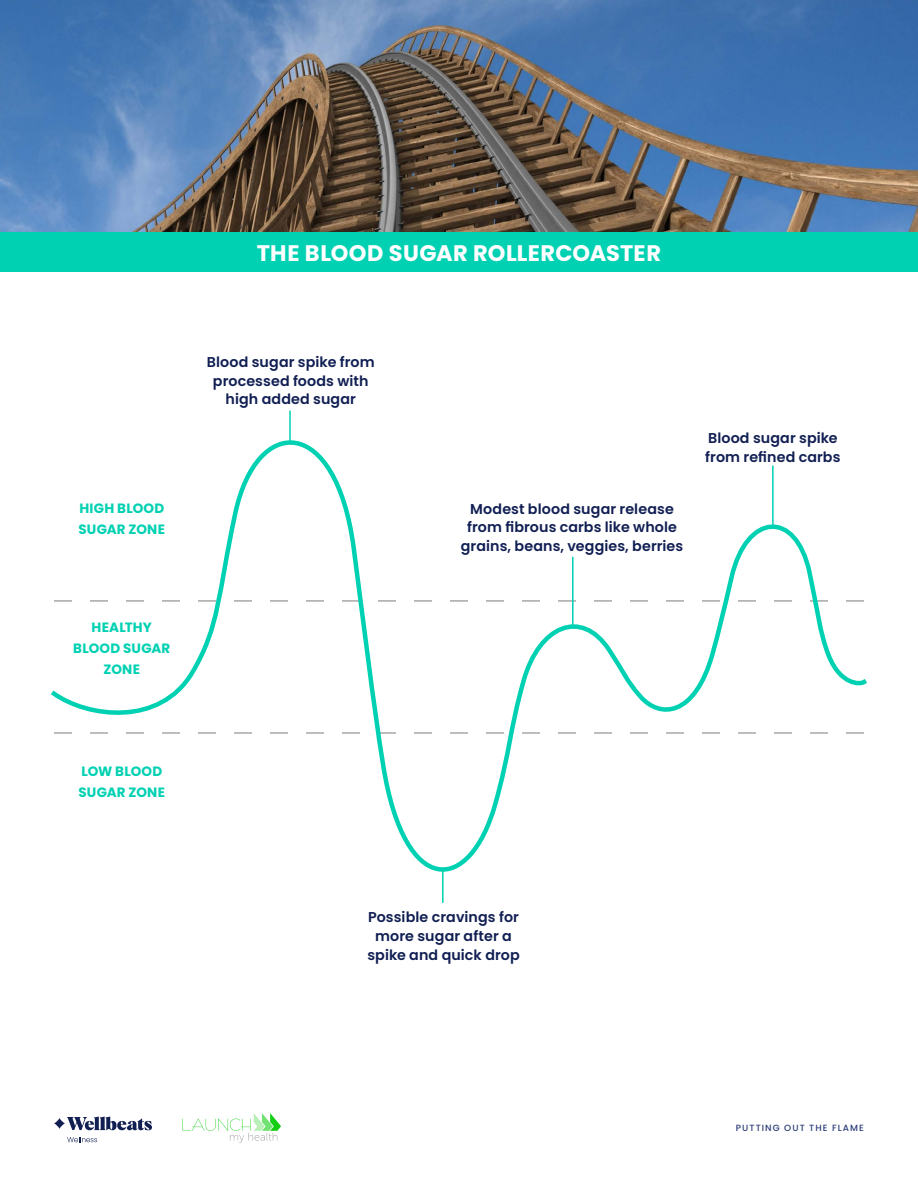
<style>
.page{position:relative;width:918px;height:1194px;background:#fff}
.page>*{position:absolute;margin:0;border:0;box-sizing:border-box;transform-origin:0 0}
.t1{font:700 22.5px "Poppins";letter-spacing:.005em;color:#fff}
.t2{font:600 14.25px/18.8px "Poppins";letter-spacing:.005em;color:#111f53;text-align:center}
.t3{font:700 13.5px/21px "Poppins";letter-spacing:.015em;color:#00d1b2}
.t4{font:500 9px "Poppins";letter-spacing:.12em;color:#2c3e78}
</style>
<div class="page">
<svg style="left:54px;top:1118px;width:11px;height:11px"></svg>
<svg style="left:67px;top:1117px;width:85px;height:13px"></svg>
<svg style="left:67px;top:1137px;width:30px;height:5px"></svg>
<svg style="left:183px;top:1114px;width:98px;height:28px"></svg>
<img style="left:0;top:0;width:918px;height:232px">
<div style="left:0;top:232px;width:918px;height:40px;background:#00d1b2"></div>
<svg style="left:51px;top:410px;width:816px;height:462px"></svg>
<hr style="left:442px;top:871px;width:2px;height:32px;background:#00d1b2">
<hr style="left:772px;top:466px;width:2px;height:60px;background:#00d1b2">
<hr style="left:572px;top:557px;width:2px;height:69px;background:#00d1b2">
<hr style="left:289px;top:411px;width:2px;height:31px;background:#00d1b2">
<p class="t3" style="left:78px;top:498px;width:88px">HIGH BLOOD<br>SUGAR ZONE</p>
<p class="t3" style="left:73px;top:617px;width:99px;text-align:center">HEALTHY<br>BLOOD SUGAR<br>ZONE</p>
<p class="t3" style="left:78px;top:761px;width:88px">LOW BLOOD<br>SUGAR ZONE</p>
<h1 class="t1" style="left:257px;top:240px;width:406px">THE BLOOD SUGAR ROLLERCOASTER</h1>
<p class="t2" style="left:207px;top:353px;width:169px">Blood sugar spike from processed foods with high added sugar</p>
<p class="t2" style="left:461px;top:499px;width:224px">Modest blood sugar release from fibrous carbs like whole grains, beans, veggies, berries</p>
<p class="t2" style="left:705px;top:429px;width:137px;text-align:left">Blood sugar spike from refined carbs</p>
<p class="t2" style="left:367px;top:908px;width:154px">Possible cravings for more sugar after a spike and quick drop</p>
<p class="t4" style="left:736px;top:1123px;width:130px">PUTTING OUT THE FLAME</p>
</div>
